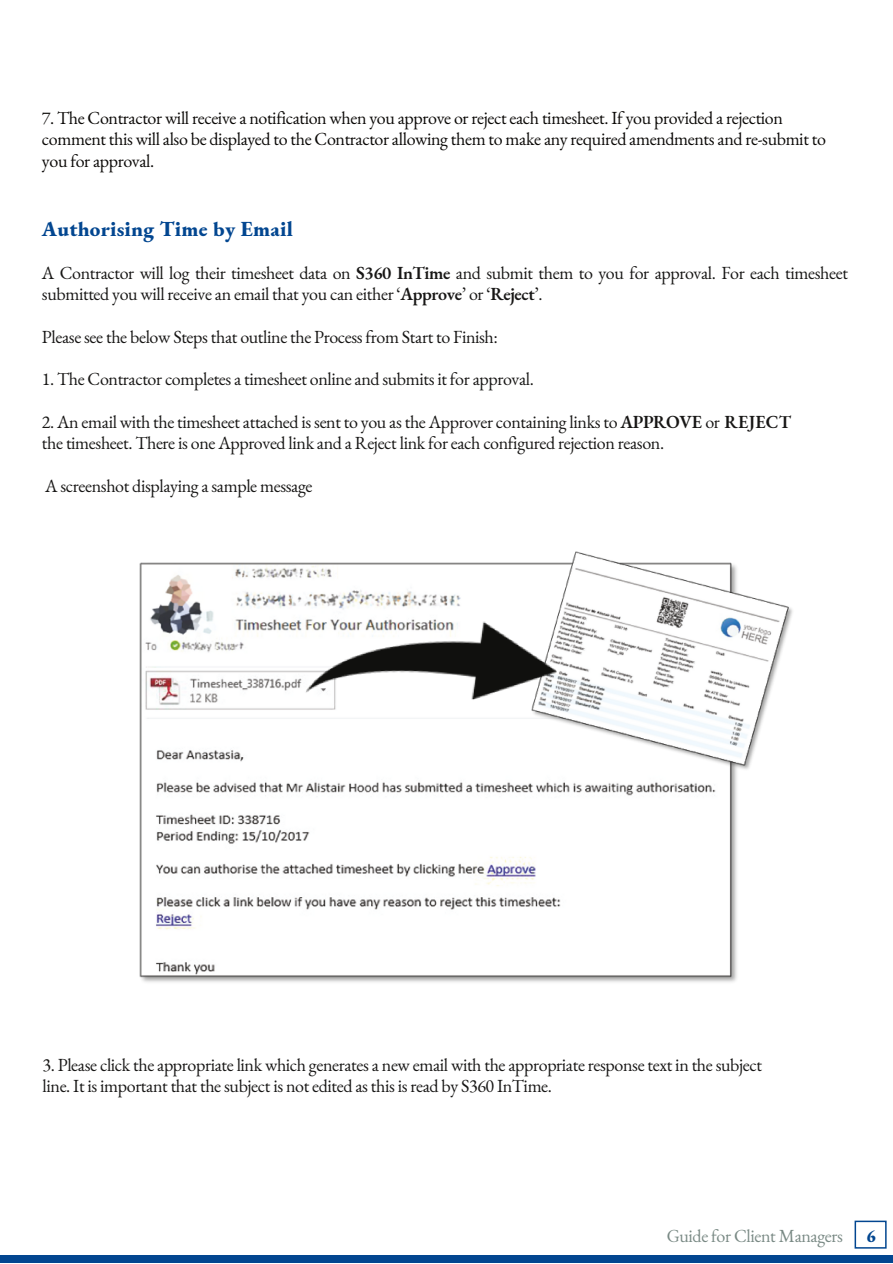
<style>
.page{position:relative;width:893px;height:1264px;background:#fff}
.page>*{position:absolute;margin:0;border:0;box-sizing:border-box;transform-origin:0 0}
.t1{font:800 21px "EB Garamond";letter-spacing:.01em;color:#024690}
.t2{font:18px/21.3px "EB Garamond";letter-spacing:-.02em;color:#171615}
.t3{font:18px/21.3px "EB Garamond";letter-spacing:-.02em;color:#0a0806}
.t4{font:18px "EB Garamond";letter-spacing:-.02em;color:#798984}
.t5{font:800 18px "EB Garamond";color:#024690}
.s1{font-weight:600}
</style>
<div class="page">
<div style="left:0;top:1255px;width:892px;height:7px;background:#024690"></div>
<svg style="left:854px;top:1220px;width:32px;height:28px"></svg>
<img style="left:139px;top:562px;width:598px;height:420px">
<img style="left:528px;top:551px;width:265px;height:222px">
<img style="left:255px;top:561px;width:339px;height:199px">
<p class="t3" style="left:42px;top:107px;width:785px">7. The Contractor will receive a notification when you approve or reject each timesheet. If you provided a rejection comment this will also be displayed to the Contractor allowing them to make any required amendments and re-submit to you for approval.</p>
<p class="t1" style="left:42px;top:215px;width:252px">Authorising Time by Email</p>
<p class="t2" style="left:42px;top:261px;width:807px">A Contractor will log their timesheet data on <span class="s1">S360 InTime</span> and submit them to you for approval. For each timesheet submitted you will receive an email that you can either ‘<span class="s1">Approve</span>’ or ‘<span class="s1">Reject</span>’.</p>
<p class="t2" style="left:42px;top:325px;width:457px">Please see the below Steps that outline the Process from Start to Finish:</p>
<p class="t2" style="left:42px;top:368px;width:493px">1. The Contractor completes a timesheet online and submits it for approval.</p>
<p class="t2" style="left:42px;top:411px;width:750px">2. An email with the timesheet attached is sent to you as the Approver containing links to <span class="s1">APPROVE</span> or <span class="s1">REJECT </span>the timesheet. There is one Approved link and a Reject link for each configured rejection reason.</p>
<p class="t2" style="left:45px;top:475px;width:269px">A screenshot displaying a sample message</p>
<p class="t2" style="left:43px;top:1053px;width:721px">3. Please click the appropriate link which generates a new email with the appropriate response text in the subject line. It is important that the subject is not edited as this is read by S360 InTime.</p>
<p class="t4" style="left:666px;top:1223px;width:178px">Guide for Client Managers</p>
<p class="t5" style="left:866px;top:1223px;width:11px">6</p>
</div>
